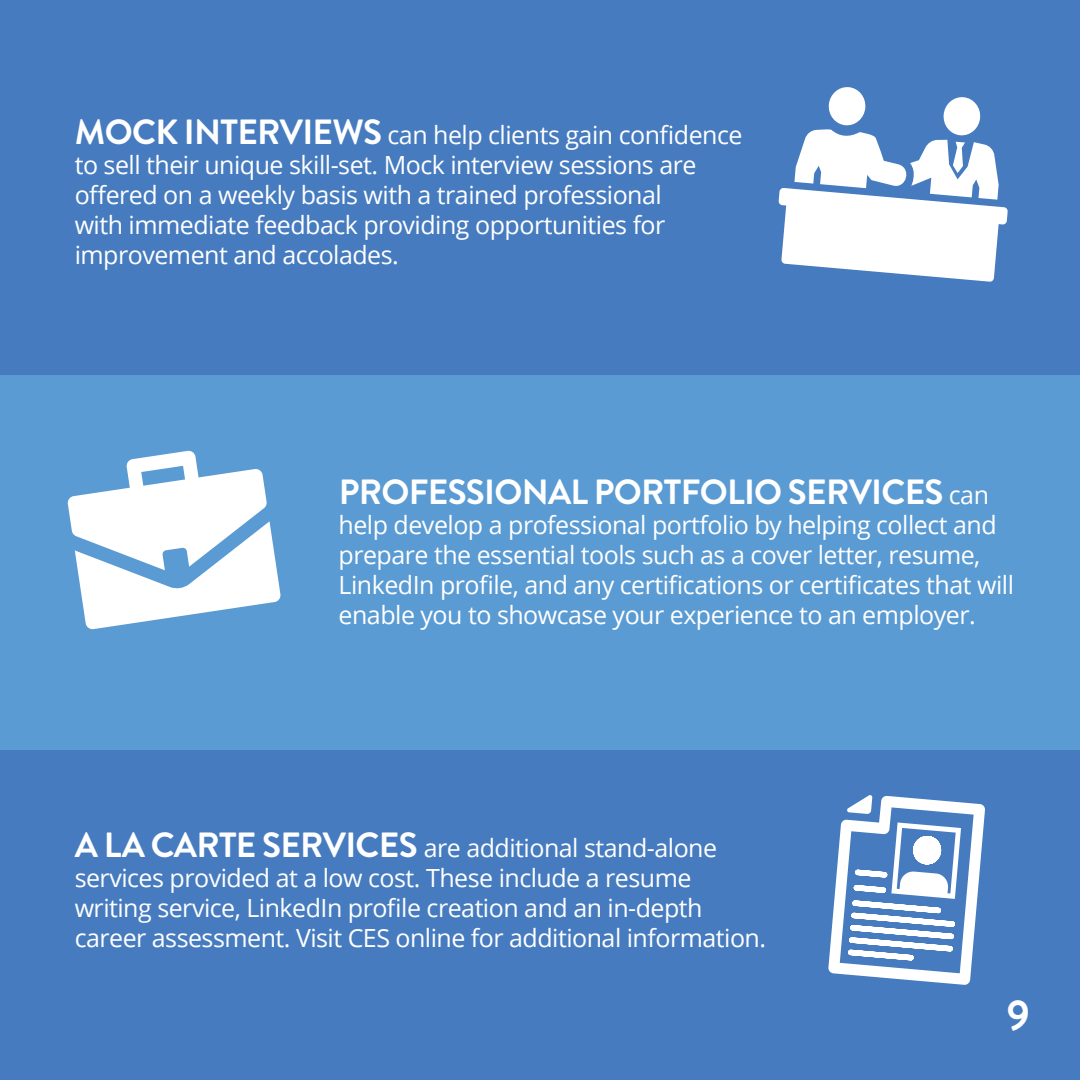
<style>
.page{position:relative;width:1080px;height:1080px;background:#5a9bd3}
.page>*{position:absolute;margin:0;border:0;box-sizing:border-box;transform-origin:0 0}
.t1{font:700 43px "Brandon Grotesque";color:#fff}
.t2{font:700 35px "Brandon Grotesque";letter-spacing:-.02em;color:#fff}
.t3{font:25px/30px "Open Sans";letter-spacing:-.02em;color:#fff}
.s1{font-family:"Brandon Grotesque";font-weight:700;font-size:35px}
.s2{font-family:"Open Sans";font-weight:400;font-size:25px}
</style>
<div class="page">
<div style="left:0;top:751px;width:1080px;height:329px;background:#467cbf"></div>
<div style="left:0;top:0;width:1080px;height:374px;background:#467cbf"></div>
<svg style="left:779px;top:87px;width:229px;height:195px"></svg>
<svg style="left:828px;top:795px;width:157px;height:190px"></svg>
<svg style="left:67px;top:450px;width:214px;height:180px"></svg>
<p class="t3" style="left:75px;top:120px;width:669px"><span class="s1">MOCK INTERVIEWS</span> can help clients gain confidence to sell their unique skill-set. Mock interview sessions are offered on a weekly basis with a trained professional<br>with immediate feedback providing opportunities for improvement and accolades.</p>
<p class="t2" style="left:339px;top:468px;width:652px">PROFESSIONAL PORTFOLIO SERVICES <span class="s2">can</span></p>
<p class="t3" style="left:339px;top:509px;width:677px">help develop a professional portfolio by helping collect and prepare the essential tools such as a cover letter, resume, LinkedIn profile, and any certifications or certificates that will enable you to showcase your experience to an employer.</p>
<p class="t3" style="left:75px;top:832px;width:693px"><span class="s1">A LA CARTE SERVICES</span> are additional stand-alone services provided at a low cost. These include a resume writing service, LinkedIn profile creation and an in-depth career assessment. Visit CES online for additional information.</p>
<p class="t1" style="left:1007px;top:985px;width:25px">9</p>
</div>
